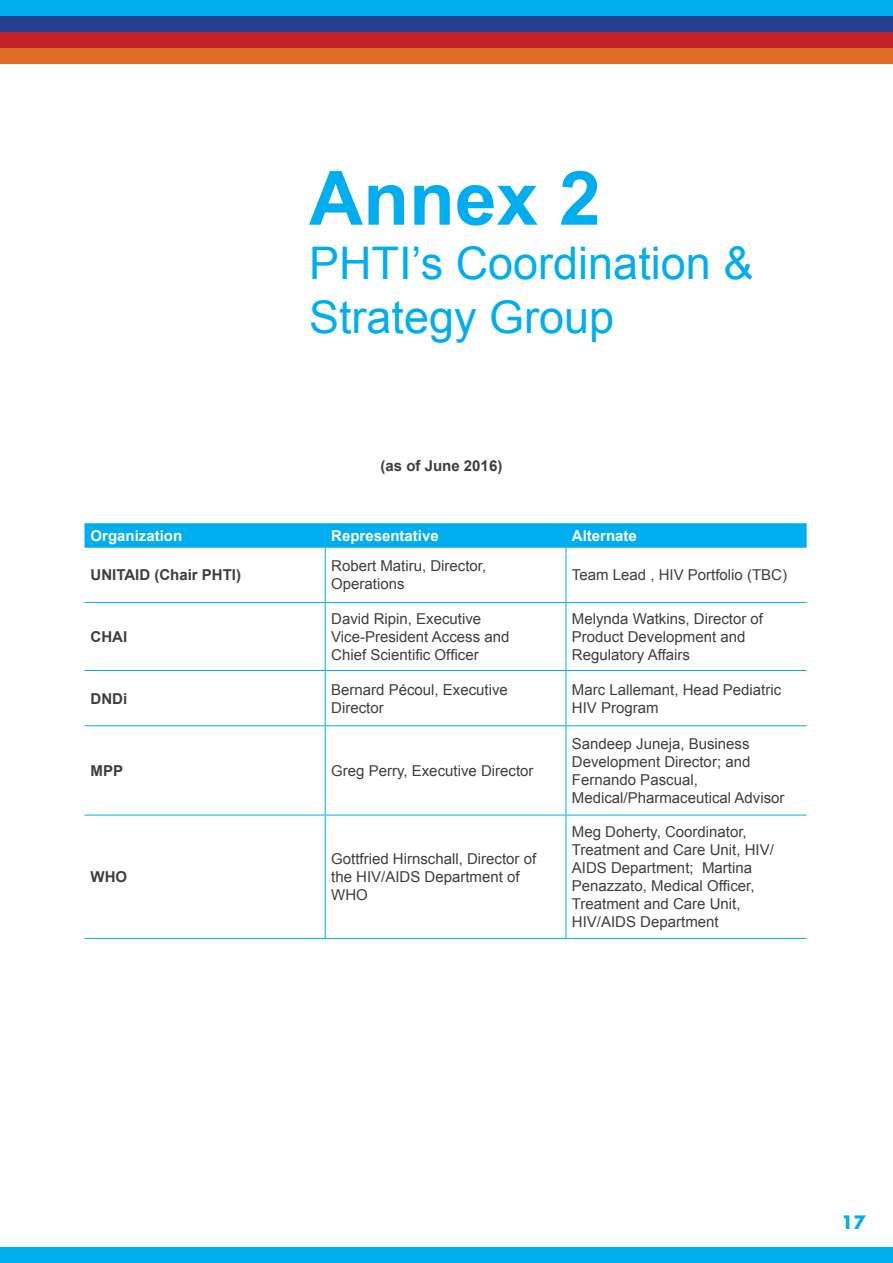
<style>
.page{position:relative;width:893px;height:1263px;background:#fff}
.page>*{position:absolute;margin:0;border:0;box-sizing:border-box;transform-origin:0 0}
.Cover_title{font:700 75px "Arial";color:#00aeef}
.Cover_title-2{font:45px/54px "Arial";color:#00aeef}
.t1{font:700 18px "Futura";color:#00aeef}
.t2{font:15px/18px "Arial";color:#3e3e3f}
.Cover_title-3{font:700 15px "Arial";color:#3e3e3f}
.t3{font:700 15px "Arial";color:#fff}
</style>
<div class="page">
<div style="left:0;top:0;width:893px;height:16px;background:#00aeef"></div>
<div style="left:0;top:1247px;width:893px;height:16px;background:#00aeef"></div>
<div style="left:0;top:48px;width:893px;height:16px;background:#de6b27"></div>
<div style="left:0;top:16px;width:893px;height:16px;background:#253f8e"></div>
<div style="left:0;top:32px;width:893px;height:16px;background:#c02029"></div>
<hr style="left:85px;top:523px;width:240px;height:1px;background:#00aeef">
<hr style="left:325px;top:523px;width:241px;height:1px;background:#00aeef">
<hr style="left:566px;top:523px;width:241px;height:1px;background:#00aeef">
<div style="left:85px;top:524px;width:722px;height:23px;background:#00aeef"></div>
<hr style="left:85px;top:547px;width:240px;height:1px;background:#00aeef">
<hr style="left:325px;top:547px;width:241px;height:1px;background:#00aeef">
<hr style="left:325px;top:547px;width:1px;height:55px;background:#00aeef">
<hr style="left:566px;top:547px;width:241px;height:1px;background:#00aeef">
<hr style="left:566px;top:547px;width:1px;height:55px;background:#00aeef">
<hr style="left:85px;top:602px;width:240px;height:1px;background:#00aeef">
<hr style="left:325px;top:602px;width:241px;height:1px;background:#00aeef">
<hr style="left:325px;top:603px;width:1px;height:67px;background:#00aeef">
<hr style="left:566px;top:602px;width:241px;height:1px;background:#00aeef">
<hr style="left:566px;top:603px;width:1px;height:67px;background:#00aeef">
<hr style="left:85px;top:670px;width:240px;height:1px;background:#00aeef">
<hr style="left:325px;top:670px;width:241px;height:1px;background:#00aeef">
<hr style="left:325px;top:671px;width:1px;height:54px;background:#00aeef">
<hr style="left:566px;top:670px;width:241px;height:1px;background:#00aeef">
<hr style="left:566px;top:671px;width:1px;height:54px;background:#00aeef">
<hr style="left:85px;top:725px;width:240px;height:1px;background:#00aeef">
<hr style="left:325px;top:725px;width:241px;height:1px;background:#00aeef">
<hr style="left:325px;top:726px;width:1px;height:89px;background:#00aeef">
<hr style="left:566px;top:725px;width:241px;height:1px;background:#00aeef">
<hr style="left:566px;top:726px;width:1px;height:89px;background:#00aeef">
<hr style="left:85px;top:815px;width:240px;height:1px;background:#00aeef">
<hr style="left:325px;top:815px;width:241px;height:1px;background:#00aeef">
<hr style="left:325px;top:815px;width:1px;height:123px;background:#00aeef">
<hr style="left:566px;top:815px;width:241px;height:1px;background:#00aeef">
<hr style="left:566px;top:815px;width:1px;height:123px;background:#00aeef">
<hr style="left:85px;top:938px;width:240px;height:1px;background:#00aeef">
<hr style="left:325px;top:938px;width:241px;height:1px;background:#00aeef">
<hr style="left:566px;top:938px;width:241px;height:1px;background:#00aeef">
<p class="Cover_title" style="left:309px;top:149px;width:293px">Annex 2</p>
<p class="Cover_title-2" style="left:309px;top:236px;width:446px">PHTI’s Coordination &amp;<br>Strategy Group</p>
<p class="Cover_title-3" style="left:381px;top:456px;width:123px">(as of June 2016)</p>
<p class="t3" style="left:91px;top:526px;width:93px">Organization</p>
<p class="t3" style="left:331px;top:526px;width:109px">Representative</p>
<p class="t3" style="left:572px;top:526px;width:67px">Alternate</p>
<p class="Cover_title-3" style="left:91px;top:565px;width:152px">UNITAID (Chair PHTI)</p>
<p class="t2" style="left:331px;top:557px;width:157px">Robert Matiru, Director,<br>Operations</p>
<p class="t2" style="left:572px;top:566px;width:217px">Team Lead , HIV Portfolio (TBC)</p>
<p class="Cover_title-3" style="left:91px;top:627px;width:38px">CHAI</p>
<p class="t2" style="left:331px;top:610px;width:180px">David Ripin, Executive<br>Vice-President Access and<br>Chief Scientific Officer</p>
<p class="t2" style="left:572px;top:610px;width:193px">Melynda Watkins, Director of<br>Product Development and<br>Regulatory Affairs</p>
<p class="Cover_title-3" style="left:91px;top:688px;width:38px">DNDi</p>
<p class="t2" style="left:331px;top:680px;width:178px">Bernard Pécoul, Executive<br>Director</p>
<p class="t2" style="left:572px;top:680px;width:211px">Marc Lallemant, Head Pediatric<br>HIV Program</p>
<p class="Cover_title-3" style="left:91px;top:761px;width:34px">MPP</p>
<p class="t2" style="left:331px;top:762px;width:204px">Greg Perry, Executive Director</p>
<p class="Cover_title-3" style="left:91px;top:867px;width:38px">WHO</p>
<p class="t2" style="left:331px;top:850px;width:207px">Gottfried Hirnschall, Director of the HIV/AIDS Department of<br>WHO</p>
<p class="t2" style="left:572px;top:735px;width:214px">Sandeep Juneja, Business<br>Development Director; and<br>Fernando Pascual,<br>Medical/Pharmaceutical Advisor</p>
<p class="t2" style="left:572px;top:823px;width:204px">Meg Doherty, Coordinator,<br>Treatment and Care Unit, HIV/<br>AIDS Department; Martina<br>Penazzato, Medical Officer,<br>Treatment and Care Unit,<br>HIV/AIDS Department</p>
<p class="t1" style="left:841px;top:1209px;width:26px">17</p>
</div>
